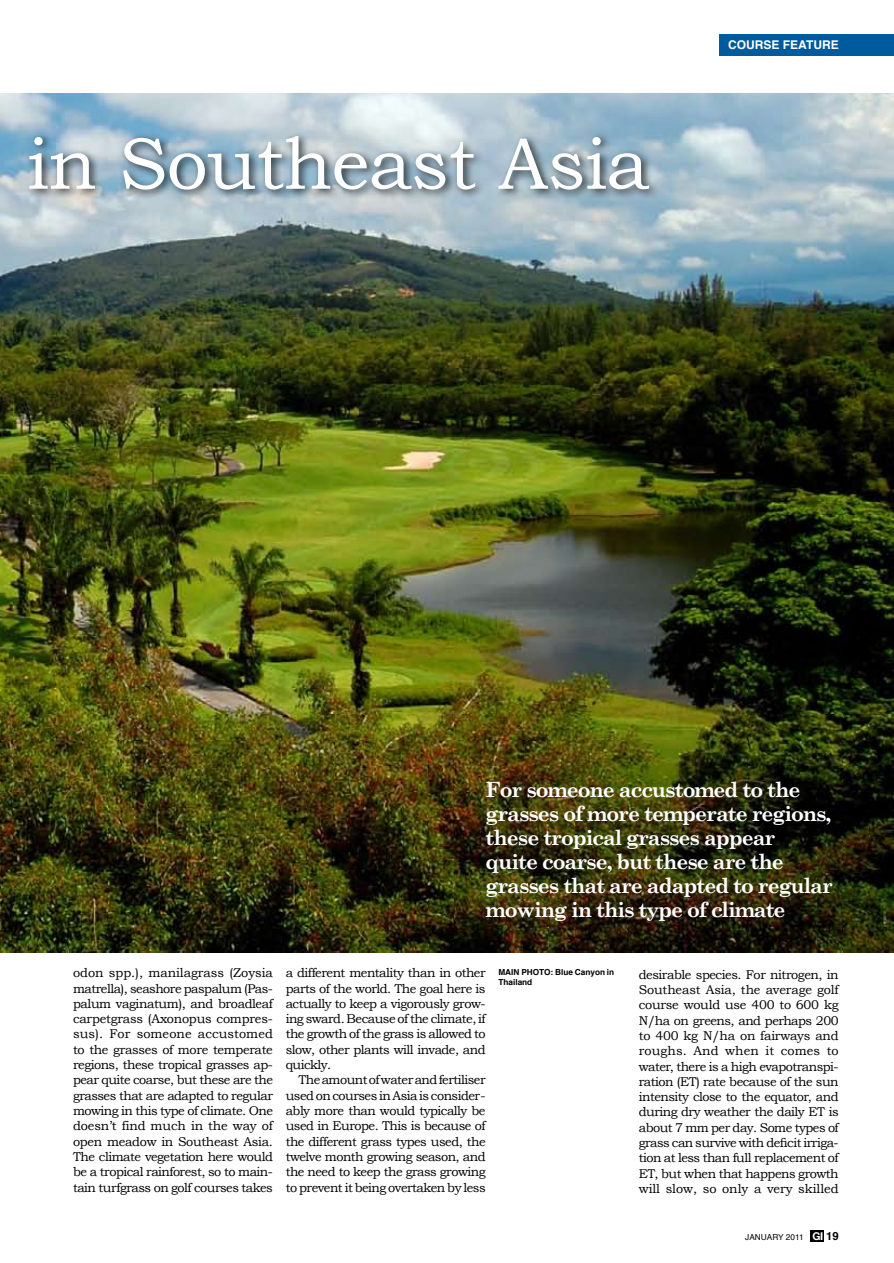
<style>
.page{position:relative;width:894px;height:1263px;background:#fff}
.page>*{position:absolute;margin:0;border:0;box-sizing:border-box;transform-origin:0 0}
.t1{font:73.5px "Bookman Old Style";letter-spacing:-.01em;color:#fff}
.t2{font:700 21px/24px "Century Schoolbook";letter-spacing:-.05em;color:#fff}
.t3{font:12.75px/15.3px "Bookman Old Style";letter-spacing:-.04em;color:#000;text-align:justify}
.t4{font:700 12px "Helvetica";color:#fff}
.t5{font:700 8.25px/9.8px "Helvetica";color:#000}
.t6{font:8.25px "Helvetica";color:#000}
.s1{font-family:"Helvetica Neue";font-weight:700;font-size:10.8px;color:#fff}
.s2{font-weight:700;font-size:11.25px}
</style>
<div class="page">
<div style="left:810px;top:1230px;width:14px;height:11px;background:#000"></div>
<div style="left:719px;top:34px;width:175px;height:21px;background:#005b9c"></div>
<img style="left:0;top:94px;width:894px;height:858px">
<div style="left:0;top:131px;width:658px;height:85px;background:#000;opacity:.75"></div>
<h1 class="t1" style="left:27px;top:122px;width:623px">in Southeast Asia</h1>
<p class="t4" style="left:728px;top:35px;width:110px">COURSE Feature</p>
<h2 class="t2" style="left:485px;top:777px;width:349px">For someone accustomed to the grasses of more temperate regions, these tropical grasses appear quite coarse, but these are the grasses that are adapted to regular mowing in this type of climate</h2>
<p class="t3" style="left:73px;top:965px;width:201px">odon spp.), manilagrass (Zoysia matrella), seashore paspalum (Pas&shy;palum vaginatum), and broadleaf carpetgrass (Axonopus compres&shy;sus). For someone accustomed to the grasses of more temperate regions, these tropical grasses ap&shy;pear quite coarse, but these are the grasses that are adapted to regular mowing in this type of climate. One doesn’t find much in the way of open meadow in Southeast Asia.<br>The climate vegetation here would be a tropical rainforest, so to main&shy;tain turfgrass on golf courses takes</p>
<p class="t3" style="left:286px;top:965px;width:201px">a different mentality than in other parts of the world. The goal here is actually to keep a vigorously grow&shy;ing sward. Because of the climate, if the growth of the grass is allowed to slow, other plants will invade, and quickly.</p>
<p class="t3" style="left:286px;top:1072px;width:201px;text-indent:13px">The amount of water and fertiliser used on courses in Asia is consider&shy;ably more than would typically be used in Europe. This is because of the different grass types used, the twelve month growing season, and the need to keep the grass growing to prevent it being overtaken by less</p>
<p class="t5" style="left:498px;top:967px;width:117px">MAIN PHOTO: Blue Canyon in<br>Thailand</p>
<p class="t3" style="left:639px;top:967px;width:201px">desirable species. For nitrogen, in Southeast Asia, the average golf course would use 400 to 600 kg N/ha on greens, and perhaps 200 to 400 kg N/ha on fairways and roughs. And when it comes to water, there is a high evapotranspi&shy;ration (ET) rate because of the sun intensity close to the equator, and during dry weather the daily ET is about 7 mm per day. Some types of grass can survive with deficit irriga&shy;tion at less than full replacement of ET, but when that happens growth will slow, so only a very skilled</p>
<p class="t6" style="left:745px;top:1231px;width:95px">JANUARY 2011 <span class="s1">GI</span> <span class="s2">19</span></p>
</div>
